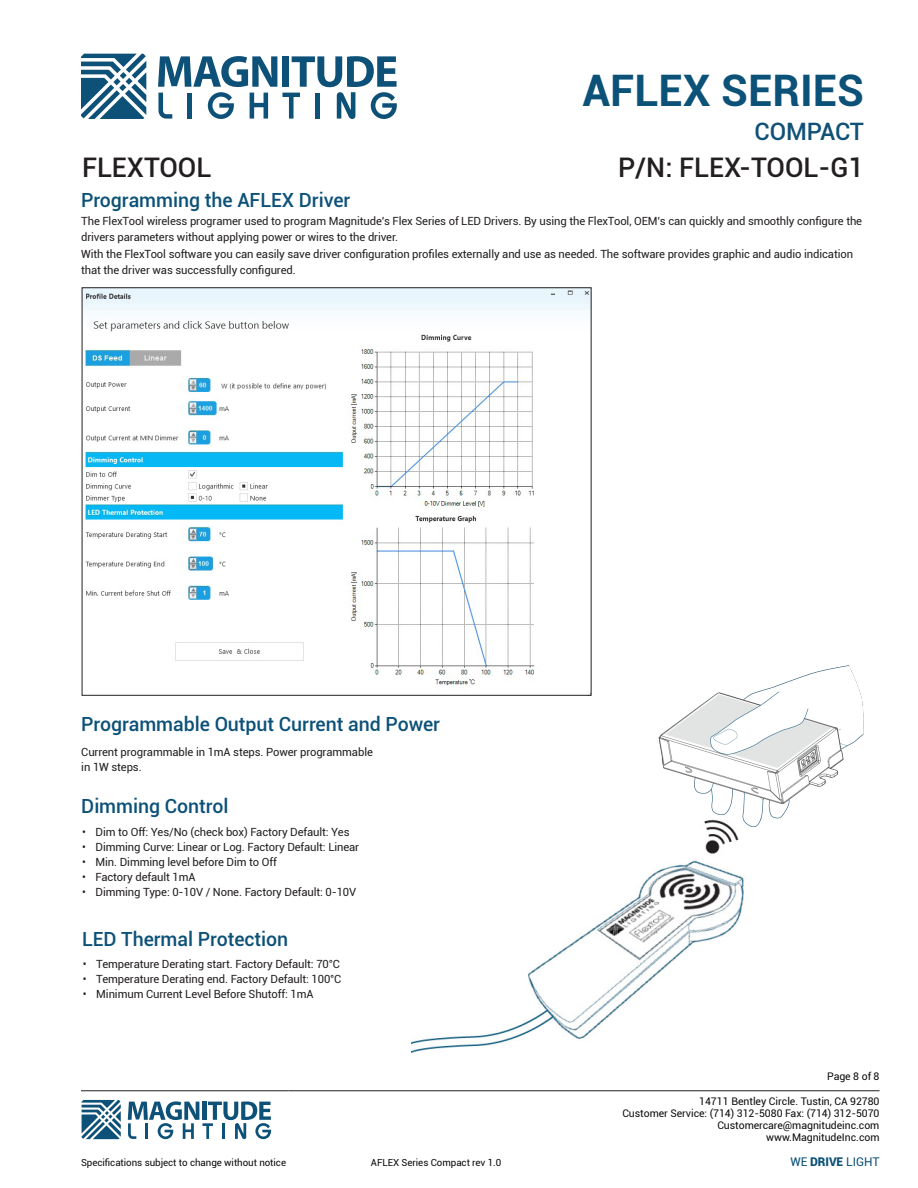
<style>
.page{position:relative;width:918px;height:1188px;background:#fff}
.page>*{position:absolute;margin:0;border:0;box-sizing:border-box;transform-origin:0 0}
.t1{font:700 43.5px "Roboto";color:#0c5178}
.t2{font:500 27px "Roboto";color:#231f20}
.t3{font:500 24px "Roboto";letter-spacing:-.005em;color:#115178}
.Codici_INDOOR{font:500 19.5px "Roboto";letter-spacing:-.005em;color:#0c5178}
.t4{font:12px "Roboto";letter-spacing:-.005em;color:#0c5178}
.t5{font:11.25px/16.5px "Roboto";letter-spacing:-.01em;color:#231f20}
.t6{font:10.5px/12px "Roboto";letter-spacing:-.005em;color:#0a0c0b;text-align:right}
.t7{font:9.75px "Roboto";letter-spacing:-.005em;color:#0a0c0b}
.s1{font-weight:900}
</style>
<div class="page">
<hr style="left:81px;top:1091px;width:207px;height:1px;background:#231f20">
<hr style="left:288px;top:1091px;width:296px;height:1px;background:#231f20">
<hr style="left:584px;top:1091px;width:296px;height:1px;background:#231f20">
<svg style="left:81px;top:54px;width:65px;height:65px"></svg>
<svg style="left:158px;top:56px;width:239px;height:63px"></svg>
<svg style="left:82px;top:1100px;width:39px;height:39px"></svg>
<svg style="left:128px;top:1101px;width:143px;height:38px"></svg>
<img style="left:412px;top:840px;width:332px;height:213px">
<img style="left:658px;top:665px;width:206px;height:175px">
<img style="left:84px;top:290px;width:505px;height:396px">
<h1 class="t1" style="left:583px;top:60px;width:283px">AFLEX SERIES</h1>
<h3 class="t3" style="left:755px;top:115px;width:111px">COMPACT</h3>
<p class="t2" style="left:82px;top:149px;width:131px">FLEXTOOL</p>
<p class="t2" style="left:618px;top:149px;width:247px">P/N: FLEX-TOOL-G1</p>
<p class="Codici_INDOOR" style="left:81px;top:186px;width:271px">Programming the AFLEX Driver</p>
<p class="t5" style="left:81px;top:212px;width:783px">The FlexTool wireless programer used to program Magnitude’s Flex Series of LED Drivers. By using the FlexTool, OEM’s can quickly and smoothly configure the drivers parameters without applying power or wires to the driver.</p>
<p class="t5" style="left:81px;top:245px;width:773px">With the FlexTool software you can easily save driver configuration profiles externally and use as needed. The software provides graphic and audio indication that the driver was successfully configured.</p>
<p class="Codici_INDOOR" style="left:81px;top:710px;width:361px">Programmable Output Current and Power</p>
<p class="t5" style="left:81px;top:744px;width:293px;line-height:15px">Current programmable in 1mA steps. Power programmable in 1W steps.</p>
<p class="Codici_INDOOR" style="left:81px;top:792px;width:149px">Dimming Control</p>
<p class="t5" style="left:82px;top:823px;width:269px">• Dim to Off: Yes/No (check box) Factory Default: Yes</p>
<p class="t5" style="left:82px;top:838px;width:279px">• Dimming Curve: Linear or Log. Factory Default: Linear</p>
<p class="t5" style="left:82px;top:853px;width:196px">• Min. Dimming level before Dim to Off</p>
<p class="t5" style="left:82px;top:868px;width:115px">• Factory default 1mA</p>
<p class="t5" style="left:82px;top:883px;width:276px">• Dimming Type: 0-10V / None. Factory Default: 0-10V</p>
<p class="Codici_INDOOR" style="left:82px;top:925px;width:208px">LED Thermal Protection</p>
<p class="t5" style="left:83px;top:956px;width:259px">• Temperature Derating start. Factory Default: 70°C</p>
<p class="t5" style="left:83px;top:971px;width:260px">• Temperature Derating end. Factory Default: 100°C</p>
<p class="t5" style="left:83px;top:986px;width:232px">• Minimum Current Level Before Shutoff: 1mA</p>
<p class="t6" style="left:827px;top:1070px;width:54px">Page 8 of 8</p>
<p class="t6" style="left:622px;top:1095px;width:259px">14711 Bentley Circle. Tustin, CA 92780<br>Customer Service: (714) 312-5080 Fax: (714) 312-5070<br>Customercare@magnitudeinc.com www.MagnitudeInc.com</p>
<p class="t7" style="left:81px;top:1156px;width:207px">Specifications subject to change without notice</p>
<p class="t7" style="left:371px;top:1156px;width:132px">AFLEX Series Compact rev 1.0</p>
<p class="t4" style="left:790px;top:1153px;width:91px">WE <span class="s1">DRIVE</span> LIGHT</p>
</div>
